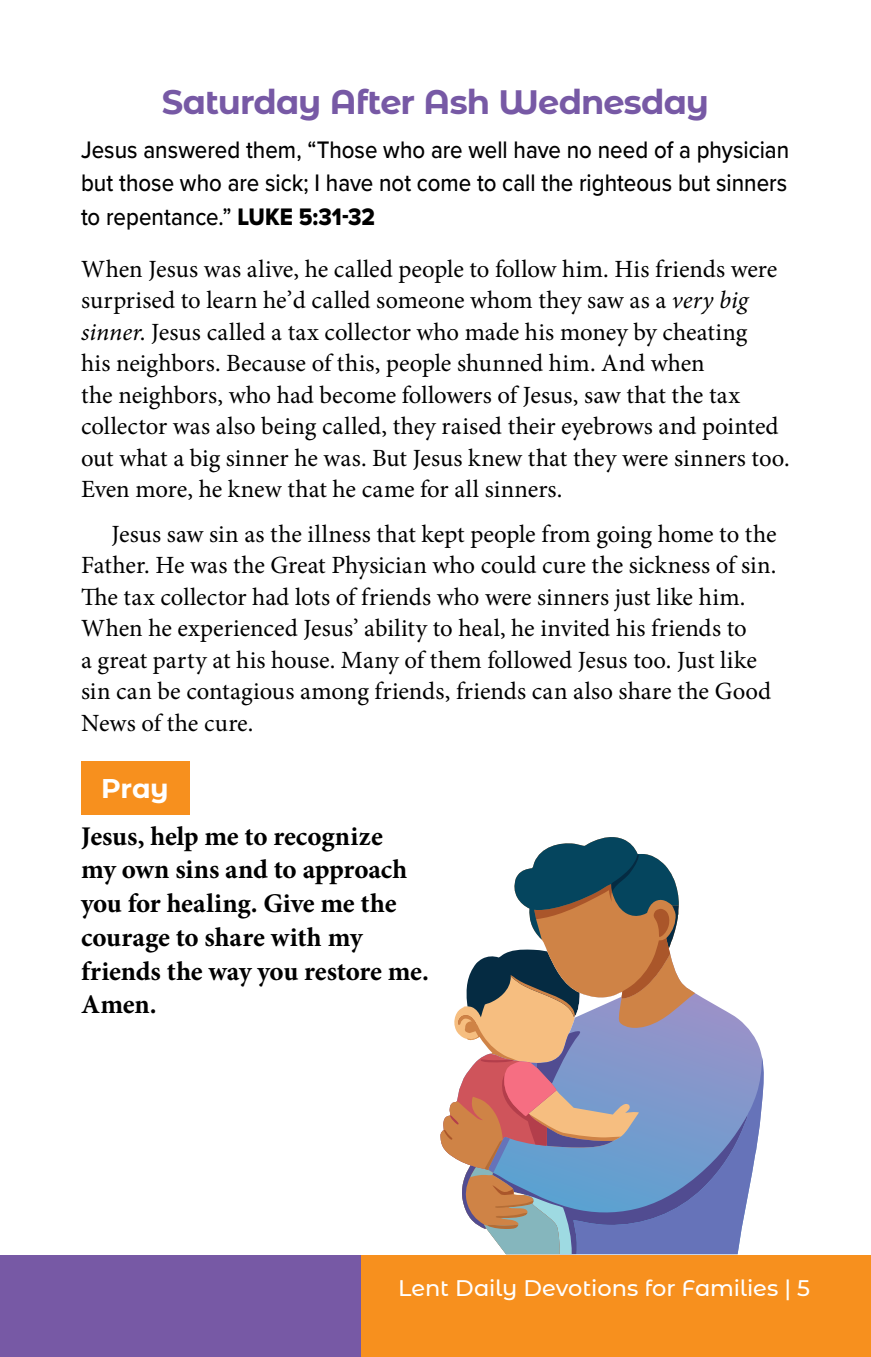
<style>
.page{position:relative;width:871px;height:1357px;background:#fff}
.page>*{position:absolute;margin:0;border:0;box-sizing:border-box;transform-origin:0 0}
.t1{font:700 33.75px "Montserrat Alternates";letter-spacing:-.025em;color:#7759a5}
.t2{font:700 27px/33.8px "Minion Pro";letter-spacing:-.005em;color:#000}
.t3{font:700 27px "Montserrat Alternates";color:#fff}
.t4{font:24.75px/31.5px "Minion Pro";color:#000}
.t5{font:500 24.75px/33.8px "Proxima Nova";color:#000;text-align:justify;scale:.9 1}
.t6{font:500 22.5px "Montserrat Alternates";letter-spacing:-.005em;color:#fff}
.s1{font-family:"Proxima Nova Extrabld";font-weight:400}
.s2{font-style:italic}
</style>
<div class="page">
<div style="left:0;top:1255px;width:871px;height:102px;background:#7759a5"></div>
<div style="left:361px;top:1255px;width:510px;height:102px;background:#f7901e"></div>
<div style="left:81px;top:761px;width:108px;height:54px;background:#f7901e"></div>
<svg style="left:440px;top:837px;width:324px;height:417px"></svg>
<h1 class="t1" style="left:162px;top:77px;width:549px">Saturday After Ash Wednesday</h1>
<p class="t5" style="left:81px;top:132px;width:788px">Jesus answered them, “Those who are well have no need of a physician but those who are sick; I have not come to call the righteous but sinners to repentance.” <span class="s1">LUKE 5:31-32</span></p>
<p class="t4" style="left:81px;top:253px;width:710px">When Jesus was alive, he called people to follow him. His friends were surprised to learn he’d called someone whom they saw as a <span class="s2">very big sinner</span>. Jesus called a tax collector who made his money by cheating<br>his neighbors. Because of this, people shunned him. And when<br>the neighbors, who had become followers of Jesus, saw that the tax collector was also being called, they raised their eyebrows and pointed out what a big sinner he was. But Jesus knew that they were sinners too.<br>Even more, he knew that he came for all sinners.</p>
<p class="t4" style="left:81px;top:518px;width:697px;text-indent:30px">Jesus saw sin as the illness that kept people from going home to the Father. He was the Great Physician who could cure the sickness of sin.<br>The tax collector had lots of friends who were sinners just like him.<br>When he experienced Jesus’ ability to heal, he invited his friends to<br>a great party at his house. Many of them followed Jesus too. Just like sin can be contagious among friends, friends can also share the Good News of the cure.</p>
<p class="t3" style="left:101px;top:769px;width:69px">Pray</p>
<p class="t2" style="left:81px;top:819px;width:349px">Jesus, help me to recognize<br>my own sins and to approach you for healing. Give me the courage to share with my friends the way you restore me.<br>Amen.</p>
<p class="t6" style="left:398px;top:1272px;width:414px">Lent Daily Devotions for Families | 5</p>
</div>
